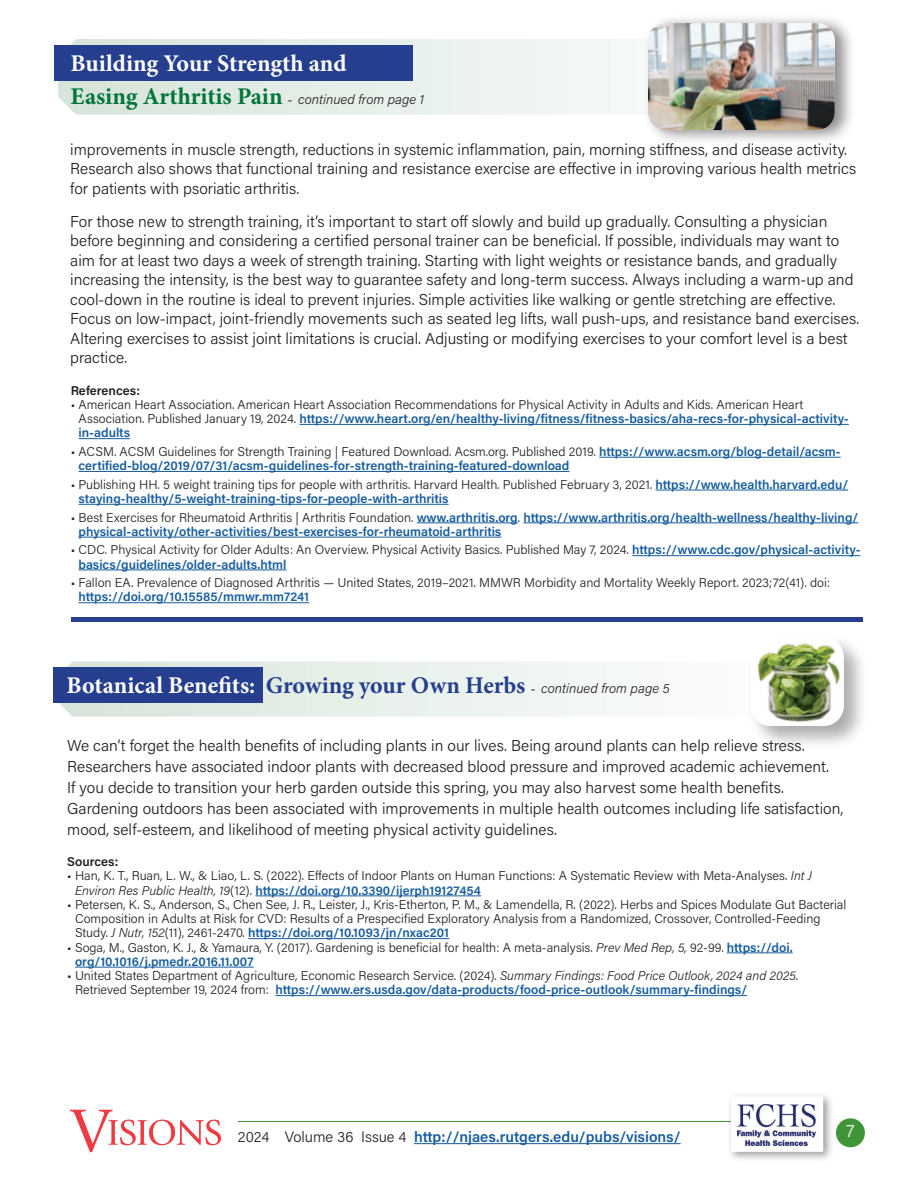
<style>
.page{position:relative;width:918px;height:1188px;background:#fff}
.page>*{position:absolute;margin:0;border:0;box-sizing:border-box;transform-origin:0 0}
.t1{font:700 24px/33px "Minion Pro";color:#fff}
.t2{font:700 24px "Minion Pro";color:#253f8e}
.t3{font:300 18px "Acumin Pro";color:#fff}
.t4{font:300 15.75px/19.5px "Acumin Pro";color:#231f20}
.t5{font:600 15px "Acumin Pro";color:#175d9e}
.t6{font:300 12.75px/14.2px "Acumin Pro";color:#231f20}
.t7{font:600 12.75px/14.2px "Acumin Pro";color:#175d9e}
.t8{font:600 12.75px "Acumin Pro";letter-spacing:.005em;color:#231f20}
.s1{color:#007539}
.s2{font-size:13.5px;color:#231f20}
.s3{font-family:"Acumin Pro";font-weight:300;font-style:italic;font-size:13.5px;color:#231f20}
.s4{font-weight:600;color:#175d9e}
.s5{font-weight:300;color:#231f20}
.s6{color:#fff}
.s7{font-style:italic}
</style>
<div class="page">
<svg style="left:70px;top:1110px;width:151px;height:42px"></svg>
<hr style="left:238px;top:1121px;width:565px;height:1px;background:#3f9537">
<hr style="left:414px;top:1143px;width:267px;height:1px;background:#175d9e">
<div style="left:727px;top:1092px;width:107px;height:71px;background:#231f20;opacity:.43"></div>
<div style="left:731px;top:1096px;width:92px;height:56px;background:#fff"></div>
<img style="left:738px;top:1104px;width:78px;height:41px">
<div style="left:836px;top:1118px;width:29px;height:29px;background:#3f9537;border-radius:50%"></div>
<svg style="left:58px;top:39px;width:553px;height:76px"></svg>
<div style="left:54px;top:45px;width:358px;height:35px;background:#253f8e"></div>
<hr style="left:299px;top:424px;width:550px;height:1px;background:#175d9e">
<hr style="left:79px;top:438px;width:51px;height:1px;background:#175d9e">
<hr style="left:599px;top:457px;width:242px;height:1px;background:#175d9e">
<hr style="left:79px;top:471px;width:491px;height:1px;background:#175d9e">
<hr style="left:655px;top:490px;width:193px;height:1px;background:#175d9e">
<hr style="left:79px;top:504px;width:370px;height:1px;background:#175d9e">
<hr style="left:417px;top:523px;width:101px;height:1px;background:#175d9e">
<hr style="left:523px;top:523px;width:335px;height:1px;background:#175d9e">
<hr style="left:79px;top:537px;width:422px;height:1px;background:#175d9e">
<hr style="left:632px;top:555px;width:229px;height:1px;background:#175d9e">
<hr style="left:79px;top:570px;width:208px;height:1px;background:#175d9e">
<hr style="left:79px;top:602px;width:230px;height:1px;background:#175d9e">
<div style="left:644px;top:14px;width:211px;height:132px;background:#231f20;opacity:.51"></div>
<img style="left:648px;top:23px;width:187px;height:107px">
<hr style="left:71px;top:618px;width:792px;height:4px;background:#253f8e">
<hr style="left:255px;top:896px;width:226px;height:1px;background:#175d9e">
<hr style="left:248px;top:938px;width:201px;height:1px;background:#175d9e">
<hr style="left:727px;top:953px;width:66px;height:1px;background:#175d9e">
<hr style="left:75px;top:967px;width:179px;height:1px;background:#175d9e">
<hr style="left:275px;top:995px;width:472px;height:1px;background:#175d9e">
<svg style="left:59px;top:662px;width:548px;height:55px"></svg>
<div style="left:54px;top:667px;width:209px;height:36px;background:#253f8e"></div>
<div style="left:748px;top:634px;width:121px;height:117px;background:#231f20;opacity:.36"></div>
<img style="left:751px;top:637px;width:93px;height:89px">
<h1 class="t1" style="left:70px;top:46px;width:355px">Building Your Strength and<br><span class="s1">Easing Arthritis Pain</span> <span class="s2">-</span> <span class="s3">continued from page 1</span></h1>
<p class="t4" style="left:70px;top:139px;width:788px">improvements in muscle strength, reductions in systemic inflammation, pain, morning stiffness, and disease activity.<br>Research also shows that functional training and resistance exercise are effective in improving various health metrics for patients with psoriatic arthritis.</p>
<p class="t4" style="left:70px;top:211px;width:791px">For those new to strength training, it’s important to start off slowly and build up gradually. Consulting a physician before beginning and considering a certified personal trainer can be beneficial. If possible, individuals may want to aim for at least two days a week of strength training. Starting with light weights or resistance bands, and gradually increasing the intensity, is the best way to guarantee safety and long-term success. Always including a warm-up and cool-down in the routine is ideal to prevent injuries. Simple activities like walking or gentle stretching are effective.<br>Focus on low-impact, joint-friendly movements such as seated leg lifts, wall push-ups, and resistance band exercises.<br>Altering exercises to assist joint limitations is crucial. Adjusting or modifying exercises to your comfort level is a best practice.</p>
<p class="t8" style="left:71px;top:381px;width:71px">References:</p>
<p class="t6" style="left:79px;top:397px;width:772px;text-indent:-8px">• American Heart Association. American Heart Association Recommendations for Physical Activity in Adults and Kids. American Heart<br>Association. Published January 19, 2024. <span class="s4">https://www.heart.org/en/healthy-living/fitness/fitness-basics/aha-recs-for-physical-activity&shy;in-adults</span></p>
<p class="t7" style="left:79px;top:444px;width:764px;text-indent:-8px"><span class="s5">• ACSM. ACSM Guidelines for Strength Training | Featured Download. Acsm.org. Published 2019.</span> https://www.acsm.org/blog-detail/acsm&shy;certified-blog/2019/07/31/acsm-guidelines-for-strength-training-featured-download</p>
<p class="t7" style="left:79px;top:477px;width:771px;text-indent:-8px"><span class="s5">• Publishing HH. 5 weight training tips for people with arthritis. Harvard Health. Published February 3, 2021.</span> https://www.health.harvard.edu/ staying-healthy/5-weight-training-tips-for-people-with-arthritis</p>
<p class="t7" style="left:79px;top:509px;width:781px;text-indent:-8px"><span class="s5">• Best Exercises for Rheumatoid Arthritis | Arthritis Foundation.</span> www.arthritis.org<span class="s5">.</span> https://www.arthritis.org/health-wellness/healthy-living/ physical-activity/other-activities/best-exercises-for-rheumatoid-arthritis</p>
<p class="t6" style="left:79px;top:542px;width:784px;text-indent:-8px">• CDC. Physical Activity for Older Adults: An Overview. Physical Activity Basics. Published May 7, 2024. <span class="s4">https://www.cdc.gov/physical-activity&shy;basics/guidelines/older-adults.html</span></p>
<p class="t6" style="left:71px;top:575px;width:761px">• Fallon EA. Prevalence of Diagnosed Arthritis — United States, 2019–2021. MMWR Morbidity and Mortality Weekly Report. 2023;72(41). doi:</p>
<p class="t7" style="left:79px;top:589px;width:232px">https://doi.org/10.15585/mmwr.mm7241</p>
<h1 class="t2" style="left:67px;top:668px;width:604px"><span class="s6">Botanical Benefits:</span> Growing your Own Herbs <span class="s2">-</span> <span class="s3">continued from page 5</span></h1>
<p class="t4" style="left:67px;top:734px;width:778px;line-height:21px">We can’t forget the health benefits of including plants in our lives. Being around plants can help relieve stress.<br>Researchers have associated indoor plants with decreased blood pressure and improved academic achievement.<br>If you decide to transition your herb garden outside this spring, you may also harvest some health benefits.<br>Gardening outdoors has been associated with improvements in multiple health outcomes including life satisfaction, mood, self-esteem, and likelihood of meeting physical activity guidelines.</p>
<p class="t8" style="left:67px;top:853px;width:53px">Sources:</p>
<p class="t6" style="left:75px;top:868px;width:739px;text-indent:-8px">• Han, K. T., Ruan, L. W., &amp; Liao, L. S. (2022). Effects of Indoor Plants on Human Functions: A Systematic Review with Meta-Analyses. <span class="s7">Int J<br>Environ Res Public Health, 19</span>(12). <span class="s4">https://doi.org/10.3390/ijerph19127454</span></p>
<p class="t6" style="left:75px;top:897px;width:773px;text-indent:-8px">• Petersen, K. S., Anderson, S., Chen See, J. R., Leister, J., Kris-Etherton, P. M., &amp; Lamendella, R. (2022). Herbs and Spices Modulate Gut Bacterial<br>Composition in Adults at Risk for CVD: Results of a Prespecified Exploratory Analysis from a Randomized, Crossover, Controlled-Feeding<br>Study. <span class="s7">J Nutr, 152</span>(11), 2461-2470. <span class="s4">https://doi.org/10.1093/jn/nxac201</span></p>
<p class="t6" style="left:75px;top:940px;width:719px;text-indent:-8px">• Soga, M., Gaston, K. J., &amp; Yamaura, Y. (2017). Gardening is beneficial for health: A meta-analysis. <span class="s7">Prev Med Rep, 5,</span> 92-99. <span class="s4">https://doi. org/10.1016/j.pmedr.2016.11.007</span></p>
<p class="t6" style="left:75px;top:968px;width:725px;text-indent:-8px">• United States Department of Agriculture, Economic Research Service. (2024). <span class="s7">Summary Findings: Food Price Outlook, 2024 and 2025</span>.<br>Retrieved September 19, 2024 from: <span class="s4">https://www.ers.usda.gov/data-products/food-price-outlook/summary-findings/</span></p>
<p class="t5" style="left:238px;top:1126px;width:444px"><span class="s5">2024 Volume 36 Issue 4</span> http://njaes.rutgers.edu/pubs/visions/</p>
<p class="t3" style="left:846px;top:1119px;width:10px">7</p>
</div>
